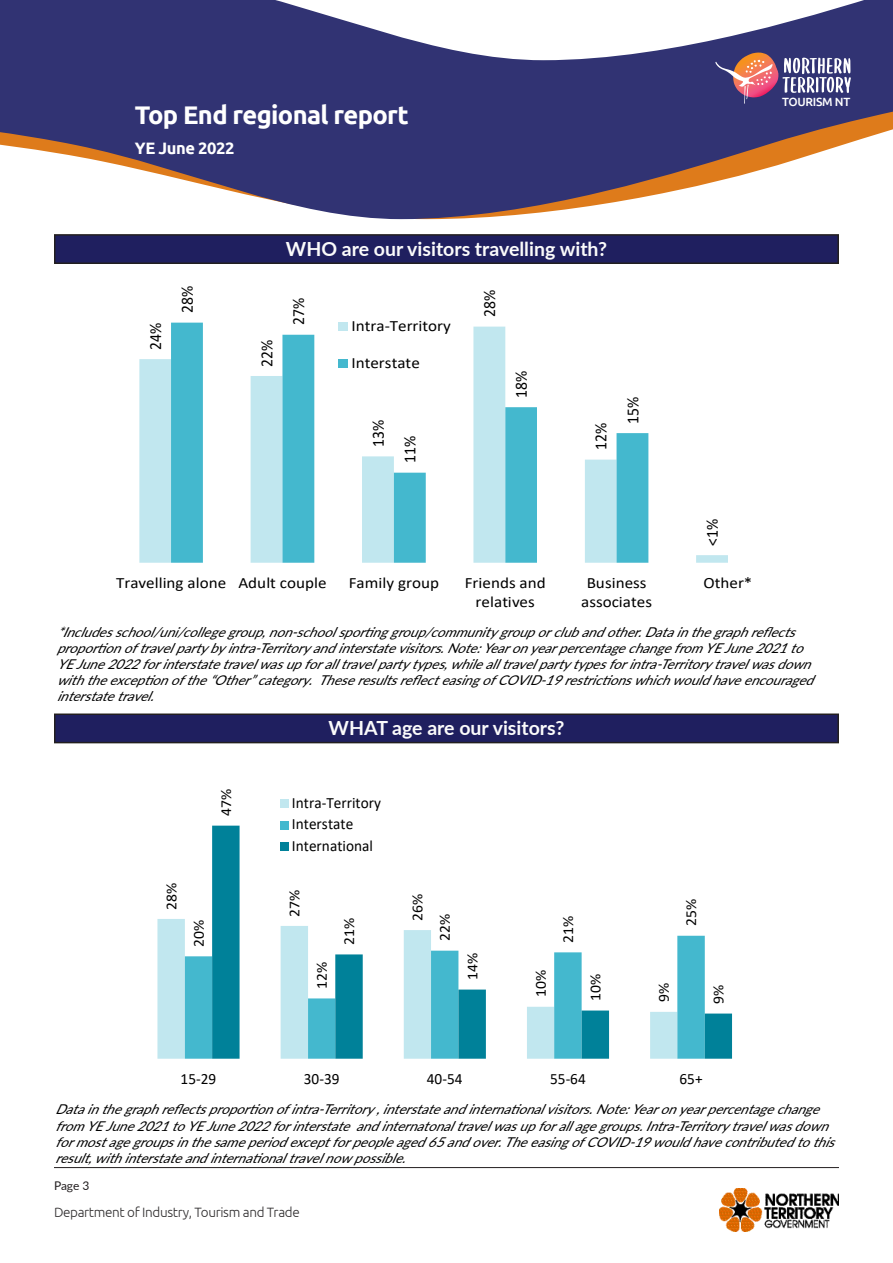
<style>
.page{position:relative;width:893px;height:1263px;background:#fff}
.page>*{position:absolute;margin:0;border:0;box-sizing:border-box;transform-origin:0 0}
.t1{font:700 25.5px "Ubuntu";letter-spacing:-.025em;color:#fff}
.t2{font:700 19.5px "Lato";color:#fbfbfb}
.t3{font:17.1px "Calibri";color:#000;scale:.92 1}
.t4{font:700 16.5px "Ubuntu";letter-spacing:-.025em;color:#fff}
.t5{font:15.75px/19.2px "Calibri";color:#000;text-align:center;scale:1.09 1}
.t6{font:15.6px/21.6px "Calibri";color:#000}
.t7{font:15.3px "Calibri";color:#000}
.t8{font:italic 13.5px/16.2px "Lato";color:#000}
.t9{font:300 13.5px "Ubuntu";letter-spacing:-.025em;color:#312f30}
.t10{font:12px "Lato";color:#231f20}
.t11{font:500 11.85px "Ubuntu";letter-spacing:-.025em;color:#fff}
</style>
<div class="page">
<svg style="left:0;top:60px;width:893px;height:159px;fill:#313373"></svg>
<svg style="left:0;top:0;width:893px;height:60px;fill:#313373"></svg>
<svg style="left:715px;top:53px;width:136px;height:51px;background:#7d6589"></svg>
<img style="left:719px;top:1188px;width:120px;height:43px">
<hr style="left:54px;top:1167px;width:785px;height:1px;background:#231f20">
<div style="left:157px;top:919px;width:28px;height:140px;background:#c1e7ef"></div>
<div style="left:185px;top:956px;width:27px;height:103px;background:#44b8ce"></div>
<svg style="left:212px;top:826px;width:520px;height:233px"></svg>
<div style="left:280px;top:799px;width:8px;height:9px;background:#c1e7ef"></div>
<div style="left:280px;top:821px;width:8px;height:8px;background:#44b8ce"></div>
<div style="left:280px;top:842px;width:8px;height:9px;background:#008199"></div>
<div style="left:55px;top:235px;width:783px;height:28px;background:#1f1f5f"></div>
<div style="left:54px;top:234px;width:785px;height:30px;border:2px solid #231f20"></div>
<div style="left:55px;top:714px;width:783px;height:29px;background:#1f1f5f"></div>
<div style="left:54px;top:713px;width:785px;height:30px;border:2px solid #231f20"></div>
<svg style="left:139px;top:359px;width:589px;height:204px"></svg>
<svg style="left:171px;top:323px;width:477px;height:240px"></svg>
<div style="left:338px;top:323px;width:9px;height:8px;background:#c1e7ef"></div>
<div style="left:338px;top:360px;width:9px;height:8px;background:#44b8ce"></div>
<p class="t1" style="left:135px;top:99px;width:275px">Top End regional report</p>
<p class="t4" style="left:135px;top:138px;width:101px">YE June 2022</p>
<p class="t11" style="left:782px;top:95px;width:70px">TOURISM NT</p>
<p class="t3" style="left:143px;top:350px;width:31px;rotate:-90deg">24%</p>
<p class="t3" style="left:175px;top:313px;width:31px;rotate:-90deg">28%</p>
<p class="t3" style="left:255px;top:367px;width:31px;rotate:-90deg">22%</p>
<p class="t2" style="left:286px;top:234px;width:323px">WHO are our visitors travelling with?</p>
<p class="t3" style="left:287px;top:325px;width:31px;rotate:-90deg">27%</p>
<p class="t5" style="left:351px;top:316px;width:93px">Intra-Territory</p>
<p class="t5" style="left:351px;top:353px;width:64px">Interstate</p>
<p class="t3" style="left:366px;top:447px;width:31px;rotate:-90deg">13%</p>
<p class="t3" style="left:398px;top:463px;width:31px;rotate:-90deg">11%</p>
<p class="t3" style="left:478px;top:317px;width:31px;rotate:-90deg">28%</p>
<p class="t3" style="left:509px;top:398px;width:31px;rotate:-90deg">18%</p>
<p class="t3" style="left:589px;top:450px;width:31px;rotate:-90deg">12%</p>
<p class="t3" style="left:621px;top:424px;width:31px;rotate:-90deg">15%</p>
<p class="t3" style="left:700px;top:546px;width:31px;rotate:-90deg">&lt;1%</p>
<p class="t5" style="left:116px;top:572px;width:195px">Travelling alone Adult couple</p>
<p class="t5" style="left:349px;top:572px;width:84px">Family group</p>
<p class="t5" style="left:465px;top:572px;width:76px">Friends and relatives</p>
<p class="t5" style="left:581px;top:572px;width:67px">Business associates</p>
<p class="t5" style="left:703px;top:572px;width:46px">Other*</p>
<p class="t8" style="left:57px;top:623px;width:766px">*Includesschool/uni/collegegroup,non-schoolsportinggroup/communitygrouporclubandother.Datainthegraphreflects proportionoftravelpartybyintra-Territoryandinterstatevisitors.Note:YearonyearpercentagechangefromYEJune2021to YEJune2022forinterstatetravelwasupforalltravelpartytypes,whilealltravelpartytypesforintra-Territorytravelwasdown withtheexceptionofthe“Other”category.TheseresultsreflecteasingofCOVID-19restrictionswhichwouldhaveencouraged interstatetravel.</p>
<p class="t2" style="left:329px;top:714px;width:237px">WHAT age are our visitors?</p>
<p class="t7" style="left:215px;top:816px;width:29px;rotate:-90deg">47%</p>
<p class="t6" style="left:292px;top:791px;width:91px">Intra-Territory<br>Interstate<br>International</p>
<p class="t7" style="left:161px;top:909px;width:29px;rotate:-90deg">28%</p>
<p class="t7" style="left:284px;top:916px;width:29px;rotate:-90deg">27%</p>
<p class="t7" style="left:407px;top:921px;width:29px;rotate:-90deg">26%</p>
<p class="t7" style="left:338px;top:945px;width:29px;rotate:-90deg">21%</p>
<p class="t7" style="left:188px;top:947px;width:29px;rotate:-90deg">20%</p>
<p class="t7" style="left:311px;top:989px;width:29px;rotate:-90deg">12%</p>
<p class="t7" style="left:434px;top:941px;width:29px;rotate:-90deg">22%</p>
<p class="t7" style="left:557px;top:943px;width:29px;rotate:-90deg">21%</p>
<p class="t7" style="left:462px;top:980px;width:29px;rotate:-90deg">14%</p>
<p class="t7" style="left:530px;top:997px;width:29px;rotate:-90deg">10%</p>
<p class="t7" style="left:680px;top:926px;width:29px;rotate:-90deg">25%</p>
<p class="t7" style="left:585px;top:1001px;width:29px;rotate:-90deg">10%</p>
<p class="t7" style="left:708px;top:1004px;width:21px;rotate:-90deg">9%</p>
<p class="t7" style="left:653px;top:1002px;width:21px;rotate:-90deg">9%</p>
<p class="t6" style="left:181px;top:1067px;width:37px">15-29</p>
<p class="t6" style="left:304px;top:1067px;width:37px">30-39</p>
<p class="t6" style="left:427px;top:1067px;width:37px">40-54</p>
<p class="t6" style="left:550px;top:1067px;width:37px">55-64</p>
<p class="t6" style="left:679px;top:1067px;width:25px">65+</p>
<p class="t8" style="left:55px;top:1101px;width:789px">Datainthegraphreflectsproportionofintra-Territory,interstateandinternationalvisitors.Note:Yearonyearpercentagechange fromYEJune2021toYEJune2022forinterstateandinternatonaltravelwasupforallagegroups.Intra-Territorytravelwasdown formostagegroupsinthesameperiodexceptforpeopleaged65andover.TheeasingofCOVID-19wouldhavecontributedtothis result,withinterstateandinternationaltravelnowpossible.</p>
<p class="t10" style="left:54px;top:1177px;width:37px">Page 3</p>
<p class="t9" style="left:54px;top:1204px;width:247px">Department of Industry, Tourism and Trade</p>
</div>
